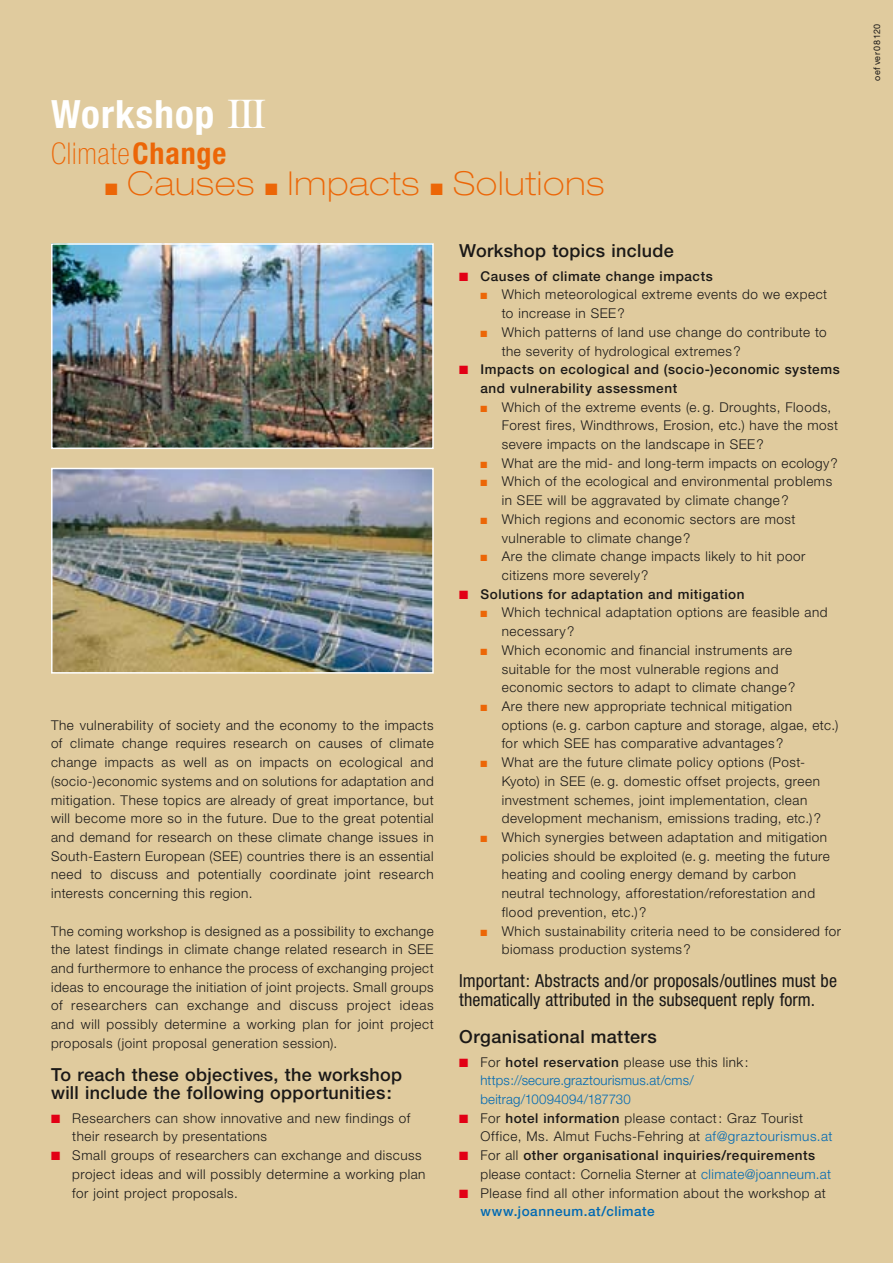
<style>
.page{position:relative;width:893px;height:1263px;background:#e0cb9e}
.page>*{position:absolute;margin:0;border:0;box-sizing:border-box;transform-origin:0 0}
.titel_head{font:700 condensed 39px "Helvetica Neue LT Pro";letter-spacing:.03em;color:#fff}
.titel_head-2{font:100 expanded 33px "Helvetica Neue LT Pro";letter-spacing:.03em;color:#ec6607}
.titel_head-3{font:100 condensed 30px "Helvetica Neue LT Pro";letter-spacing:.03em;color:#ec6607}
.titel_2{font:500 18px/18.8px "Helvetica Neue LT Pro";letter-spacing:.02em;color:#1a1817}
.titel_2-2{font:condensed 18px/18.8px "Helvetica Neue LT Pro";letter-spacing:.005em;color:#1a1817}
.basic_ein_2{font:300 13.5px/18.8px "Helvetica Neue LT Pro";letter-spacing:.04em;color:#1a1817}
.basic{font:300 13.5px/18.8px "Helvetica Neue LT Pro";letter-spacing:.04em;color:#1a1817;text-align:justify}
.basic_ein___orange{font:300 13.5px/18.8px "Helvetica Neue LT Pro";letter-spacing:.04em;color:#1a1817}
.basic_ein___orange-2{font:500 13.5px/18.8px "Helvetica Neue LT Pro";letter-spacing:.04em;color:#1a1817}
.basic_ein___orange-3{font:300 13.5px/18.8px "Helvetica Neue LT Pro";letter-spacing:.01em;color:#0069b3}
.basic-2{font:9px "Helvetica Neue LT Pro";letter-spacing:.055em;color:#1a1817}
.s1{font-family:"Times";font-weight:400;font-stretch:normal;font-size:42px}
.s2{font-weight:700}
.s3{color:#e20015}
.s4{color:#ec6607}
.s5{color:#1a1817}
.s6{font-weight:500;color:#1a1817}
.s7{font-weight:500}
.s8{color:#0069b3}
.s9{font-weight:300}
.s10{font-weight:300;color:#0069b3}
.s11{font-weight:500;color:#0069b3}
</style>
<div class="page">
<img style="left:54px;top:246px;width:377px;height:200px">
<div style="left:51px;top:243px;width:383px;height:206px;border:2px solid #fff"></div>
<img style="left:54px;top:471px;width:377px;height:200px">
<div style="left:51px;top:468px;width:383px;height:206px;border:2px solid #fff"></div>
<p class="titel_head" style="left:51px;top:91px;width:216px">Workshop <span class="s1">III</span></p>
<p class="titel_head-3" style="left:51px;top:137px;width:177px">Climate<span class="s2">Change</span></p>
<p class="titel_head-2" style="left:105px;top:164px;width:501px">■ Causes ■ Impacts ■ Solutions</p>
<p class="basic" style="left:51px;top:715px;width:384px">The vulnerability of society and the economy to the impacts of climate change requires research on causes of climate change impacts as well as on impacts on ecological and (socio-)economic systems and on solutions for adaptation and mitigation. These topics are already of great importance, but will become more so in the future. Due to the great potential and demand for research on these climate change issues in South-Eastern European (SEE) countries there is an essential need to discuss and potentially coordinate joint research interests concerning this region.</p>
<p class="basic" style="left:51px;top:921px;width:384px">The coming workshop is designed as a possibility to exchange the latest findings in climate change related research in SEE and furthermore to enhance the process of exchanging project ideas to encourage the initiation of joint projects. Small groups of researchers can exchange and discuss project ideas and will possibly determine a working plan for joint project proposals (joint proposal generation session).</p>
<p class="titel_2" style="left:51px;top:1065px;width:353px">To reach these objectives, the workshop will include the following opportunities:</p>
<p class="basic_ein___orange" style="left:72px;top:1108px;width:340px;text-indent:-21px"><span class="s3">■</span> Researchers can show innovative and new findings of their research by presentations</p>
<p class="basic_ein___orange" style="left:72px;top:1145px;width:355px;text-indent:-21px"><span class="s3">■</span> Small groups of researchers can exchange and discuss project ideas and will possibly determine a working plan for joint project proposals.</p>
<p class="titel_2" style="left:459px;top:241px;width:216px">Workshop topics include</p>
<p class="basic_ein___orange-2" style="left:459px;top:266px;width:255px"><span class="s3">■</span> Causes of climate change impacts</p>
<p class="basic_ein_2" style="left:502px;top:285px;width:327px;text-indent:-21px"><span class="s4">■</span> Which meteorological extreme events do we expect to increase in SEE?</p>
<p class="basic_ein_2" style="left:502px;top:322px;width:326px;text-indent:-21px"><span class="s4">■</span> Which patterns of land use change do contribute to the severity of hydrological extremes?</p>
<p class="basic_ein___orange-2" style="left:480px;top:360px;width:361px;text-indent:-21px"><span class="s3">■</span> Impacts on ecological and (socio-)economic systems and vulnerability assessment</p>
<p class="basic_ein_2" style="left:502px;top:397px;width:338px;text-indent:-21px"><span class="s4">■</span> Which of the extreme events (e. g. Droughts, Floods,<br>Forest fires, Windthrows, Erosion, etc.) have the most severe impacts on the landscape in SEE?</p>
<p class="basic_ein_2" style="left:480px;top:453px;width:359px"><span class="s4">■</span> What are the mid- and long-term impacts on ecology?</p>
<p class="basic_ein_2" style="left:502px;top:472px;width:332px;text-indent:-21px"><span class="s4">■</span> Which of the ecological and environmental problems in SEE will be aggravated by climate change?</p>
<p class="basic_ein_2" style="left:502px;top:509px;width:295px;text-indent:-21px"><span class="s4">■</span> Which regions and economic sectors are most vulnerable to climate change?</p>
<p class="basic_ein_2" style="left:502px;top:547px;width:305px;text-indent:-21px"><span class="s4">■</span> Are the climate change impacts likely to hit poor citizens more severely?</p>
<p class="basic_ein___orange-2" style="left:459px;top:584px;width:287px"><span class="s3">■</span> Solutions for adaptation and mitigation</p>
<p class="basic_ein_2" style="left:502px;top:603px;width:327px;text-indent:-21px"><span class="s4">■</span> Which technical adaptation options are feasible and necessary?</p>
<p class="basic_ein_2" style="left:502px;top:640px;width:295px;text-indent:-21px"><span class="s4">■</span> Which economic and financial instruments are suitable for the most vulnerable regions and economic sectors to adapt to climate change?</p>
<p class="basic_ein_2" style="left:502px;top:696px;width:338px;text-indent:-21px"><span class="s4">■</span> Are there new appropriate technical mitigation options (e. g. carbon capture and storage, algae, etc.) for which SEE has comparative advantages?</p>
<p class="basic_ein_2" style="left:502px;top:753px;width:321px;text-indent:-21px"><span class="s4">■</span> What are the future climate policy options (Post-Kyoto) in SEE (e. g. domestic offset projects, green investment schemes, joint implementation, clean development mechanism, emissions trading, etc.)?</p>
<p class="basic_ein_2" style="left:502px;top:827px;width:330px;text-indent:-21px"><span class="s4">■</span> Which synergies between adaptation and mitigation policies should be exploited (e. g. meeting the future heating and cooling energy demand by carbon neutral technology, afforestation/reforestation and flood prevention, etc.)?</p>
<p class="basic_ein_2" style="left:502px;top:921px;width:341px;text-indent:-21px"><span class="s4">■</span> Which sustainability criteria need to be considered for biomass production systems?</p>
<p class="titel_2-2" style="left:459px;top:971px;width:379px">Important: Abstracts and/or proposals/outlines must be thematically attributed in the subsequent reply form.</p>
<p class="titel_2" style="left:459px;top:1027px;width:199px">Organisational matters</p>
<p class="basic_ein___orange-3" style="left:480px;top:1052px;width:269px;text-indent:-21px"><span class="s3">■</span> <span class="s5">For</span> <span class="s6">hotel reservation</span> <span class="s5">please use this link: </span>https://secure.graztourismus.at/cms/ beitrag/10094094/187730</p>
<p class="basic_ein___orange" style="left:480px;top:1108px;width:353px;text-indent:-21px"><span class="s3">■</span> For <span class="s7">hotel information</span> please contact: Graz Tourist<br>Office, Ms. Almut Fuchs-Fehring at <span class="s8">af@graztourismus.at</span></p>
<p class="basic_ein___orange-2" style="left:480px;top:1146px;width:352px;text-indent:-21px"><span class="s3">■</span> <span class="s9">For all</span> other organisational inquiries/requirements <span class="s9">please contact: Cornelia Sterner at</span> <span class="s10">climate@joanneum.at</span></p>
<p class="basic_ein___orange" style="left:480px;top:1183px;width:347px;text-indent:-21px"><span class="s3">■</span> Please find all other information about the workshop at <span class="s11">www.joanneum.at/climate</span></p>
<p class="basic-2" style="left:872px;top:81px;width:59px;rotate:-90deg">oef ver 08120</p>
</div>
